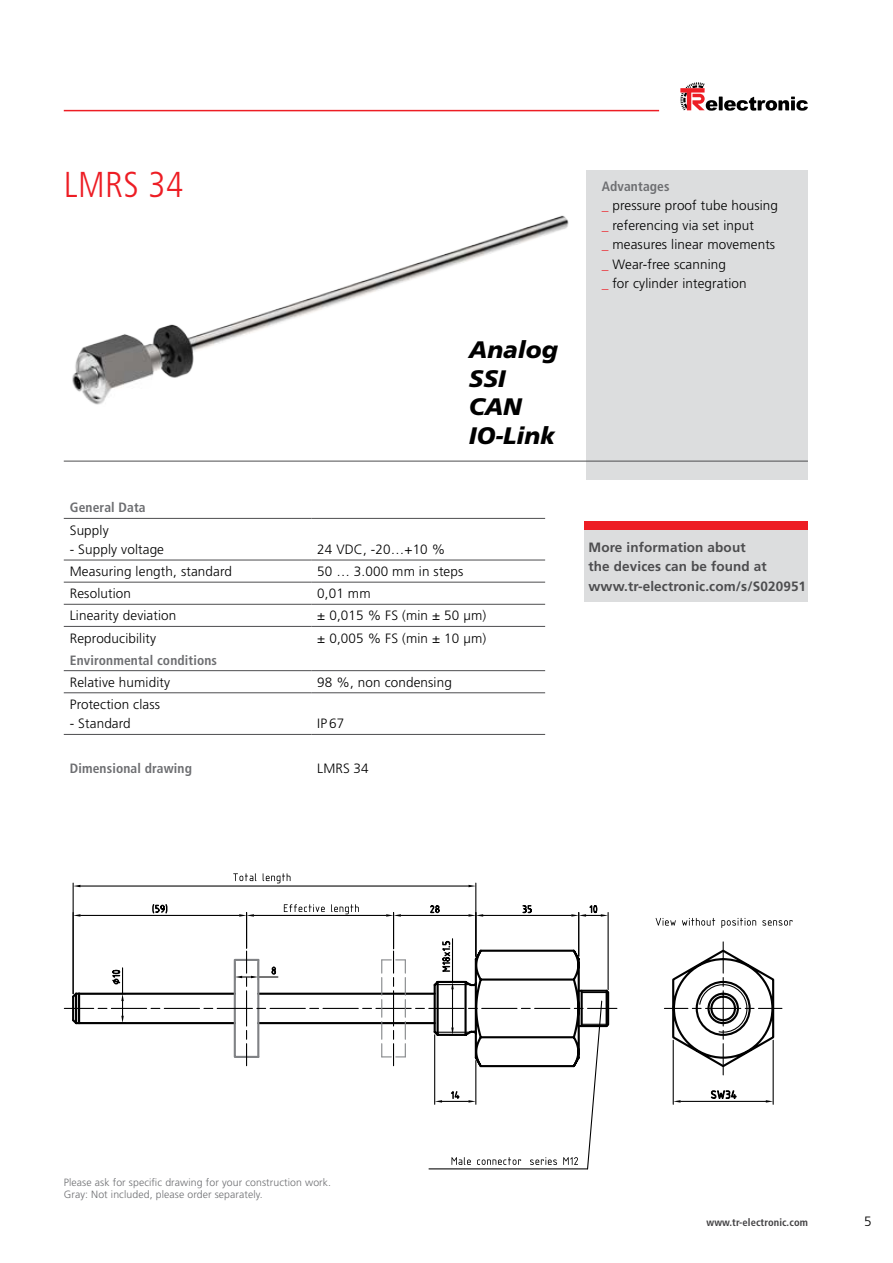
<style>
.page{position:relative;width:893px;height:1263px;background:#fff}
.page>*{position:absolute;margin:0;border:0;box-sizing:border-box;transform-origin:0 0}
.t1{font:300 condensed 36px "Frutiger LT";letter-spacing:.01em;color:#ed1d24}
.t2{font:italic 900 23.85px/28.7px "Frutiger LT";color:#000}
.t3{font:300 13.5px/19.5px "Frutiger LT";letter-spacing:.01em;color:#000}
.t4{font:700 13.5px/19.5px "Frutiger LT";letter-spacing:.01em;color:#4d4d4f}
.t5{font:700 condensed 13.5px "Frutiger LT";letter-spacing:.01em;color:#6d6e71}
.t6{font:300 10.5px/12.6px "Frutiger LT";letter-spacing:.01em;color:#6d6e71}
.t7{font:700 condensed 10.5px "Frutiger LT";letter-spacing:.01em;color:#414042}
.s1{font-weight:700;font-stretch:condensed;color:#6d6e71}
.s2{color:#ed1d24}
</style>
<div class="page">
<svg style="left:719px;top:97px;width:4px;height:13px"></svg>
<svg style="left:724px;top:97px;width:84px;height:14px"></svg>
<svg style="left:680px;top:82px;width:37px;height:29px"></svg>
<div style="left:587px;top:170px;width:221px;height:309px;background:#dcddde"></div>
<hr style="left:64px;top:461px;width:744px;height:1px;background:#4d4d4f">
<img style="left:63px;top:109px;width:606px;height:496px">
<hr style="left:73px;top:883px;width:1px;height:111px;background:#000">
<hr style="left:475px;top:883px;width:1px;height:73px;background:#000">
<hr style="left:80px;top:885px;width:388px;height:1px;background:#000">
<svg style="left:73px;top:885px;width:7px;height:2px"></svg>
<svg style="left:468px;top:885px;width:8px;height:2px"></svg>
<hr style="left:401px;top:915px;width:67px;height:1px;background:#000">
<svg style="left:430px;top:905px;width:10px;height:9px"></svg>
<hr style="left:80px;top:915px;width:159px;height:1px;background:#000">
<svg style="left:73px;top:914px;width:7px;height:3px"></svg>
<svg style="left:153px;top:904px;width:14px;height:11px"></svg>
<hr style="left:452px;top:939px;width:1px;height:43px;background:#000">
<hr style="left:246px;top:912px;width:1px;height:36px;background:#000">
<hr style="left:393px;top:912px;width:1px;height:37px;background:#000">
<hr style="left:254px;top:915px;width:132px;height:1px;background:#000">
<svg style="left:239px;top:914px;width:15px;height:3px"></svg>
<svg style="left:386px;top:914px;width:15px;height:3px"></svg>
<hr style="left:483px;top:915px;width:88px;height:1px;background:#000">
<svg style="left:468px;top:914px;width:15px;height:3px"></svg>
<svg style="left:522px;top:905px;width:10px;height:9px"></svg>
<hr style="left:258px;top:1022px;width:177px;height:2px;background:#000">
<hr style="left:258px;top:993px;width:177px;height:2px;background:#000">
<hr style="left:429px;top:1008px;width:35px;height:1px;background:#000">
<hr style="left:376px;top:1008px;width:35px;height:1px;background:#000">
<hr style="left:323px;top:1008px;width:35px;height:1px;background:#000">
<hr style="left:270px;top:1008px;width:35px;height:1px;background:#000">
<hr style="left:64px;top:1008px;width:30px;height:1px;background:#000">
<svg style="left:70px;top:951px;width:208px;height:115px"></svg>
<svg style="left:381px;top:951px;width:25px;height:115px"></svg>
<hr style="left:608px;top:912px;width:1px;height:77px;background:#000">
<hr style="left:578px;top:912px;width:1px;height:44px;background:#000">
<svg style="left:571px;top:905px;width:37px;height:12px"></svg>
<hr style="left:429px;top:1168px;width:158px;height:1px;background:#000">
<div style="left:585px;top:521px;width:223px;height:81px;background:#dcddde"></div>
<div style="left:585px;top:521px;width:223px;height:8px;background:#ed1d24"></div>
<hr style="left:64px;top:518px;width:247px;height:1px;background:#4d4d4f">
<hr style="left:311px;top:518px;width:234px;height:1px;background:#4d4d4f">
<hr style="left:64px;top:560px;width:247px;height:1px;background:#4d4d4f">
<hr style="left:311px;top:560px;width:234px;height:1px;background:#4d4d4f">
<hr style="left:64px;top:582px;width:247px;height:1px;background:#4d4d4f">
<hr style="left:311px;top:582px;width:234px;height:1px;background:#4d4d4f">
<hr style="left:64px;top:604px;width:247px;height:1px;background:#4d4d4f">
<hr style="left:311px;top:604px;width:234px;height:1px;background:#4d4d4f">
<hr style="left:64px;top:626px;width:247px;height:1px;background:#4d4d4f">
<hr style="left:311px;top:626px;width:234px;height:1px;background:#4d4d4f">
<hr style="left:64px;top:670px;width:247px;height:1px;background:#4d4d4f">
<hr style="left:311px;top:670px;width:234px;height:1px;background:#4d4d4f">
<hr style="left:64px;top:692px;width:247px;height:1px;background:#4d4d4f">
<hr style="left:311px;top:692px;width:234px;height:1px;background:#4d4d4f">
<hr style="left:64px;top:734px;width:247px;height:1px;background:#4d4d4f">
<hr style="left:311px;top:734px;width:234px;height:1px;background:#4d4d4f">
<svg style="left:432px;top:940px;width:350px;height:230px"></svg>
<svg style="left:233px;top:873px;width:23px;height:8px"></svg>
<svg style="left:263px;top:873px;width:27px;height:10px"></svg>
<svg style="left:284px;top:904px;width:41px;height:8px"></svg>
<svg style="left:331px;top:904px;width:28px;height:10px"></svg>
<svg style="left:656px;top:918px;width:20px;height:8px"></svg>
<svg style="left:682px;top:918px;width:33px;height:8px"></svg>
<svg style="left:721px;top:918px;width:35px;height:10px"></svg>
<svg style="left:762px;top:920px;width:30px;height:6px"></svg>
<h1 class="t1" style="left:64px;top:164px;width:121px">LMRS 34</h1>
<p class="t3" style="left:602px;top:177px;width:178px"><span class="s1">Advantages<br></span><span class="s2">_</span> pressure proof tube housing <span class="s2">_</span> referencing via set input<br><span class="s2">_</span> measures linear movements <span class="s2">_</span> Wear-free scanning<br><span class="s2">_</span> for cylinder integration</p>
<h2 class="t2" style="left:469px;top:335px;width:90px">Analog<br>SSI<br>CAN<br>IO-Link</h2>
<p class="t5" style="left:70px;top:500px;width:77px">General Data</p>
<p class="t3" style="left:70px;top:520px;width:40px">Supply</p>
<p class="t3" style="left:70px;top:540px;width:96px">- Supply voltage</p>
<p class="t3" style="left:317px;top:540px;width:130px">24 VDC, -20…+10 %</p>
<p class="t3" style="left:70px;top:562px;width:164px">Measuring length, standard</p>
<p class="t3" style="left:317px;top:562px;width:148px">50 … 3.000 mm in steps</p>
<p class="t3" style="left:70px;top:584px;width:63px">Resolution</p>
<p class="t3" style="left:317px;top:584px;width:55px">0,01 mm</p>
<p class="t3" style="left:70px;top:606px;width:108px">Linearity deviation</p>
<p class="t3" style="left:317px;top:606px;width:170px">± 0,015 % FS (min ± 50 μm)</p>
<p class="t3" style="left:70px;top:628px;width:88px">Reproducibility</p>
<p class="t3" style="left:317px;top:628px;width:170px">± 0,005 % FS (min ± 10 μm)</p>
<p class="t5" style="left:70px;top:652px;width:149px">Environmental conditions</p>
<p class="t3" style="left:70px;top:672px;width:102px">Relative humidity</p>
<p class="t3" style="left:317px;top:672px;width:136px">98 %, non condensing</p>
<p class="t3" style="left:70px;top:695px;width:92px">Protection class</p>
<p class="t3" style="left:70px;top:714px;width:62px">- Standard</p>
<p class="t3" style="left:317px;top:714px;width:28px">IP 67</p>
<p class="t5" style="left:70px;top:760px;width:124px">Dimensional drawing</p>
<p class="t3" style="left:317px;top:758px;width:53px">LMRS 34</p>
<p class="t4" style="left:588px;top:537px;width:219px">More information about<br>the devices can be found at www.tr-electronic.com/s/S020951</p>
<p class="t6" style="left:64px;top:1176px;width:269px">Please ask for specific drawing for your construction work.<br>Gray: Not included, please order separately.</p>
<p class="t7" style="left:706px;top:1216px;width:103px">www.tr-electronic.com</p>
<p class="t3" style="left:864px;top:1212px;width:9px">5</p>
</div>
